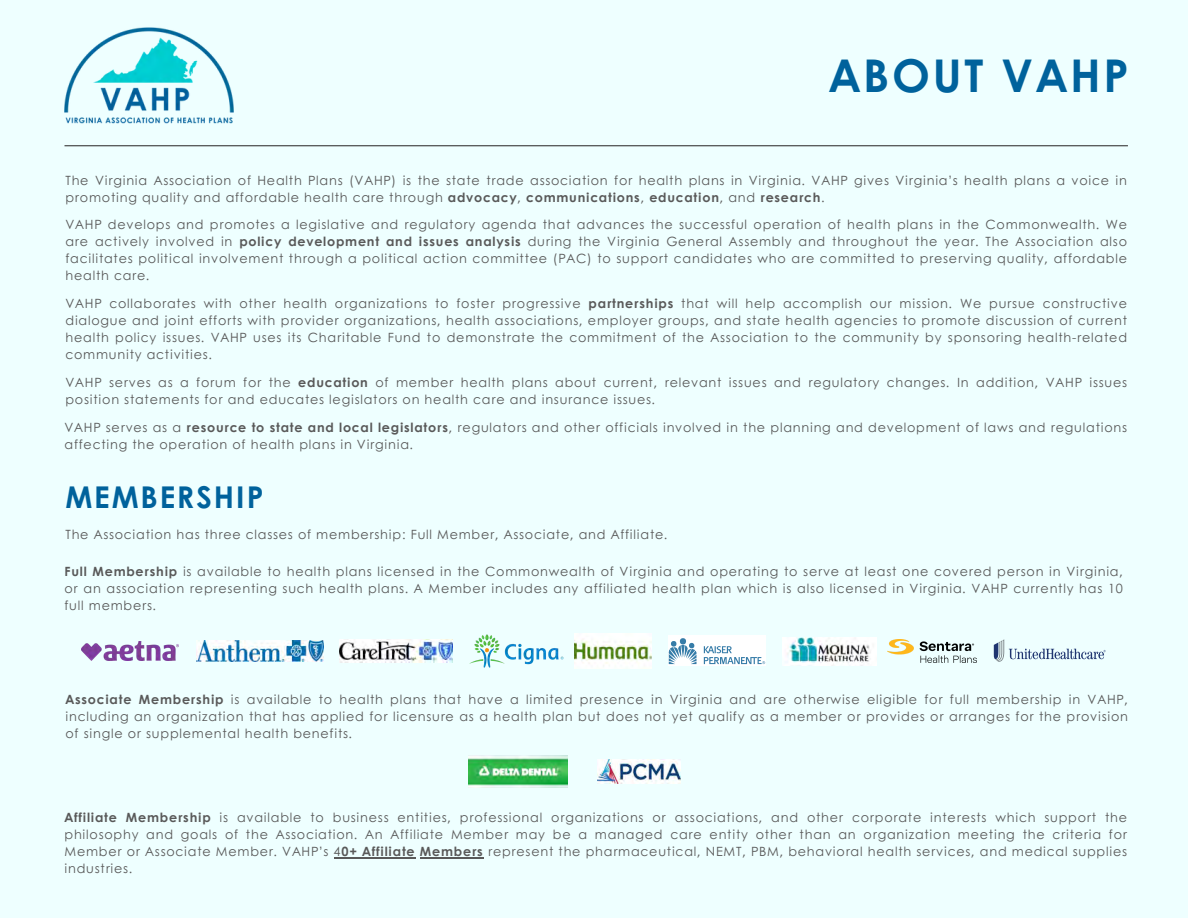
<style>
.page{position:relative;width:1188px;height:918px;background:#eff}
.page>*{position:absolute;margin:0;border:0;box-sizing:border-box;transform-origin:0 0}
.t1{font:700 45.15px "Century Gothic";letter-spacing:.06em;color:#00629c}
.t2{font:700 30px "Century Gothic";letter-spacing:.06em;color:#00629c}
.t3{font:12.75px/17px "Century Gothic";letter-spacing:.06em;color:#595959;text-align:justify}
.s1{font-weight:700}
</style>
<div class="page">
<img style="left:65px;top:27px;width:168px;height:97px">
<hr style="left:65px;top:145px;width:1063px;height:1px;background:#3b3b3b">
<img style="left:469px;top:756px;width:99px;height:31px">
<img style="left:597px;top:760px;width:84px;height:23px">
<img style="left:196px;top:641px;width:127px;height:20px">
<img style="left:82px;top:641px;width:96px;height:19px">
<img style="left:340px;top:640px;width:112px;height:22px">
<img style="left:469px;top:634px;width:95px;height:34px">
<div style="left:668px;top:635px;width:98px;height:31px;background:#fff"></div>
<svg style="left:669px;top:638px;width:96px;height:26px"></svg>
<svg style="left:994px;top:639px;width:112px;height:23px"></svg>
<img style="left:887px;top:639px;width:89px;height:24px">
<img style="left:783px;top:637px;width:93px;height:28px">
<img style="left:575px;top:634px;width:76px;height:34px">
<hr style="left:341px;top:857px;width:75px;height:1px;background:#595959">
<hr style="left:420px;top:857px;width:64px;height:1px;background:#595959">
<p class="t1" style="left:829px;top:41px;width:300px">ABOUT VAHP</p>
<h1 class="t3" style="left:65px;top:171px;width:1063px">The Virginia Association of Health Plans (VAHP) is the state trade association for health plans in Virginia. VAHP gives Virginia’s health plans a voice in promoting quality and affordable health care through <span class="s1">advocacy</span>, <span class="s1">communications</span>, <span class="s1">education</span>, and <span class="s1">research</span>.</h1>
<p class="t3" style="left:65px;top:216px;width:1063px">VAHP develops and promotes a legislative and regulatory agenda that advances the successful operation of health plans in the Commonwealth. We are actively involved in <span class="s1">policy development and issues analysis</span> during the Virginia General Assembly and throughout the year. The Association also facilitates political involvement through a political action committee (PAC) to support candidates who are committed to preserving quality, affordable health care.</p>
<p class="t3" style="left:65px;top:295px;width:1063px">VAHP collaborates with other health organizations to foster progressive <span class="s1">partnerships</span> that will help accomplish our mission. We pursue constructive dialogue and joint efforts with provider organizations, health associations, employer groups, and state health agencies to promote discussion of current health policy issues. VAHP uses its Charitable Fund to demonstrate the commitment of the Association to the community by sponsoring health-related community activities.</p>
<p class="t3" style="left:65px;top:374px;width:1063px">VAHP serves as a forum for the <span class="s1">education</span> of member health plans about current, relevant issues and regulatory changes. In addition, VAHP issues position statements for and educates legislators on health care and insurance issues.</p>
<p class="t3" style="left:65px;top:418px;width:1064px">VAHP serves as a <span class="s1">resource to state and local legislators</span>, regulators and other officials involved in the planning and development of laws and regulations affecting the operation of health plans in Virginia.</p>
<p class="t2" style="left:65px;top:474px;width:199px">MEMBERSHIP</p>
<p class="t3" style="left:65px;top:525px;width:603px">The Association has three classes of membership: Full Member, Associate, and Affiliate.</p>
<h2 class="t3" style="left:65px;top:563px;width:1060px"><span class="s1">Full Membership</span> is available to health plans licensed in the Commonwealth of Virginia and operating to serve at least one covered person in Virginia, or an association representing such health plans. A Member includes any affiliated health plan which is also licensed in Virginia. VAHP currently has 10 full members.</h2>
<p class="t3" style="left:65px;top:691px;width:1064px"><span class="s1">Associate Membership</span> is available to health plans that have a limited presence in Virginia and are otherwise eligible for full membership in VAHP, including an organization that has applied for licensure as a health plan but does not yet qualify as a member or provides or arranges for the provision of single or supplemental health benefits.</p>
<p class="t3" style="left:65px;top:808px;width:1064px"><span class="s1">Affiliate Membership</span> is available to business entities, professional organizations or associations, and other corporate interests which support the philosophy and goals of the Association. An Affiliate Member may be a managed care entity other than an organization meeting the criteria for Member or Associate Member. VAHP’s 4<span class="s1">0+ Affiliate Members</span> represent the pharmaceutical, NEMT, PBM, behavioral health services, and medical supplies industries.</p>
</div>
